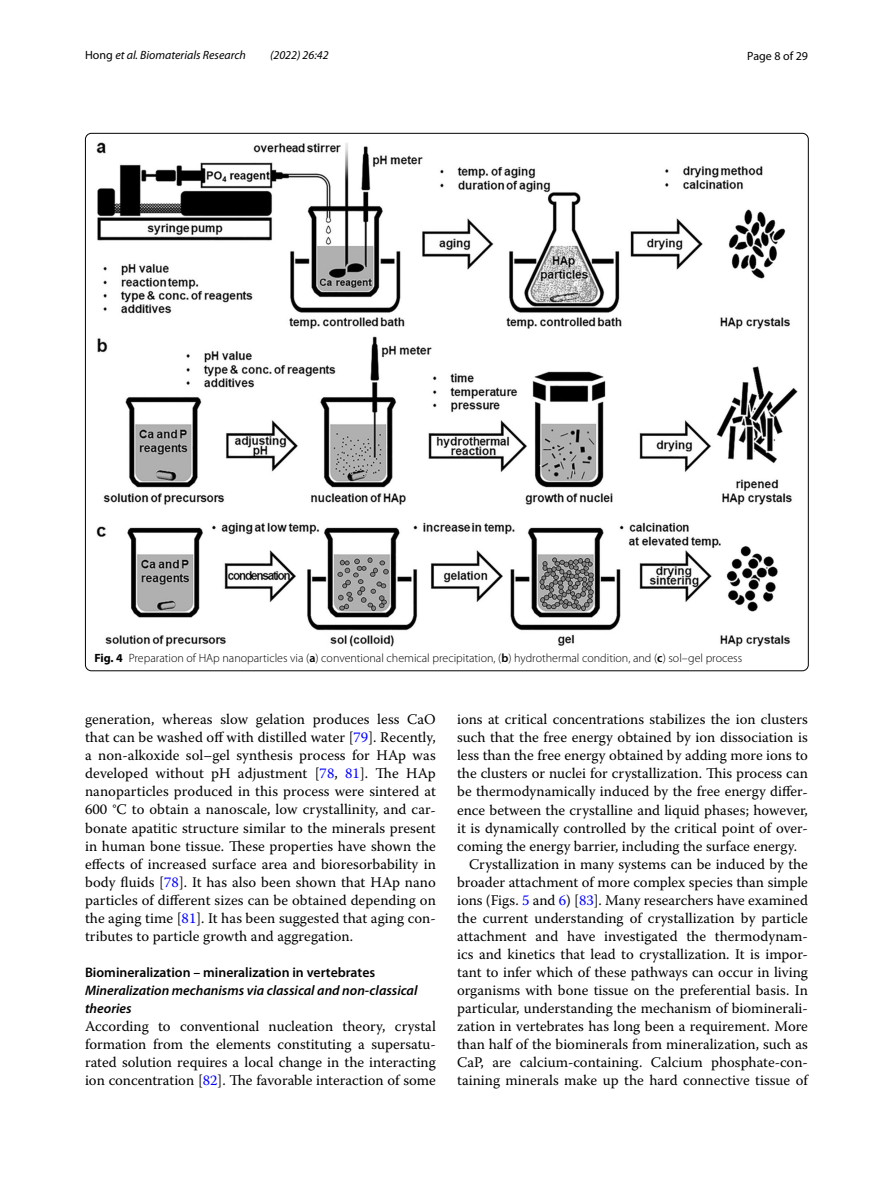
<style>
.page{position:relative;width:893px;height:1187px;background:#fff}
.page>*{position:absolute;margin:0;border:0;box-sizing:border-box;transform-origin:0 0}
.t1{font:14.7px/18px "Warnock Pro";color:#000;text-align:justify}
.t2{font:italic 600 13.8px/18px "Myriad Pro";color:#000}
.t3{font:600 13.8px "Myriad Pro";color:#000}
.t4{font:300 12px "Myriad Pro";color:#000}
.t5{font:italic 12px "Myriad Pro";color:#000}
.t6{font:12px "Myriad Pro";color:#000}
.s1{font-style:normal}
.s2{font-weight:700}
.s3{font-weight:600}
.s4{color:#00f}
</style>
<div class="page">
<img style="left:97px;top:142px;width:700px;height:504px">
<p class="t5" style="left:85px;top:48px;width:162px"><span class="s1">Hong</span> et al. Biomaterials Research</p>
<p class="t5" style="left:270px;top:48px;width:60px">(2022) 26:42</p>
<p class="t6" style="left:747px;top:48px;width:62px">Page 8 of 29</p>
<p class="t4" style="left:94px;top:651px;width:649px"><span class="s2">Fig. 4</span> Preparation of HAp nanoparticles via (<span class="s3">a</span>) conventional chemical precipitation, (<span class="s3">b</span>) hydrothermal condition, and (<span class="s3">c</span>) sol–gel process</p>
<p class="t1" style="left:85px;top:710px;width:352px">generation, whereas slow gelation produces less CaO that can be washed off with distilled water [<span class="s4">79</span>]. Recently, a non-alkoxide sol–gel synthesis process for HAp was developed without pH adjustment [<span class="s4">78</span>, <span class="s4">81</span>]. The HAp nanoparticles produced in this process were sintered at 600 °C to obtain a nanoscale, low crystallinity, and car&shy;bonate apatitic structure similar to the minerals present in human bone tissue. These properties have shown the effects of increased surface area and bioresorbability in body fluids [<span class="s4">78</span>]. It has also been shown that HAp nano particles of different sizes can be obtained depending on the aging time [<span class="s4">81</span>]. It has been suggested that aging con&shy;tributes to particle growth and aggregation.</p>
<p class="t3" style="left:85px;top:963px;width:292px">Biomineralization – mineralization in vertebrates</p>
<p class="t2" style="left:85px;top:980px;width:334px">Mineralization mechanisms via classical and non‑classical theories</p>
<p class="t1" style="left:85px;top:1016px;width:352px">According to conventional nucleation theory, crystal formation from the elements constituting a supersatu&shy;rated solution requires a local change in the interacting ion concentration [<span class="s4">82</span>]. The favorable interaction of some</p>
<p class="t1" style="left:457px;top:710px;width:352px">ions at critical concentrations stabilizes the ion clusters</p>
<p class="t1" style="left:457px;top:728px;width:352px">such that the free energy obtained by ion dissociation is</p>
<p class="t1" style="left:457px;top:746px;width:352px">less than the free energy obtained by adding more ions to</p>
<p class="t1" style="left:457px;top:764px;width:352px">the clusters or nuclei for crystallization. This process can</p>
<p class="t1" style="left:457px;top:782px;width:352px">be thermodynamically induced by the free energy differ-</p>
<p class="t1" style="left:457px;top:800px;width:352px">ence between the crystalline and liquid phases; however,</p>
<p class="t1" style="left:457px;top:818px;width:352px">it is dynamically controlled by the critical point of over-</p>
<p class="t1" style="left:457px;top:836px;width:341px">coming the energy barrier, including the surface energy.</p>
<p class="t1" style="left:469px;top:854px;width:340px">Crystallization in many systems can be induced by the</p>
<p class="t1" style="left:457px;top:872px;width:352px">broader attachment of more complex species than simple</p>
<p class="t1" style="left:457px;top:890px;width:352px">ions (Figs. <span class="s4">5</span> and <span class="s4">6</span>) [<span class="s4">83</span>]. Many researchers have examined</p>
<p class="t1" style="left:457px;top:908px;width:352px">the current understanding of crystallization by particle</p>
<p class="t1" style="left:457px;top:926px;width:352px">attachment and have investigated the thermodynam-</p>
<p class="t1" style="left:457px;top:944px;width:352px">ics and kinetics that lead to crystallization. It is impor-</p>
<p class="t1" style="left:457px;top:962px;width:352px">tant to infer which of these pathways can occur in living</p>
<p class="t1" style="left:457px;top:980px;width:352px">organisms with bone tissue on the preferential basis. In</p>
<p class="t1" style="left:457px;top:998px;width:352px">particular, understanding the mechanism of biominerali-</p>
<p class="t1" style="left:457px;top:1016px;width:352px">zation in vertebrates has long been a requirement. More</p>
<p class="t1" style="left:457px;top:1034px;width:352px">than half of the biominerals from mineralization, such as</p>
<p class="t1" style="left:457px;top:1052px;width:352px">CaP, are calcium-containing. Calcium phosphate-con-</p>
<p class="t1" style="left:457px;top:1070px;width:352px">taining minerals make up the hard connective tissue of</p>
</div>
